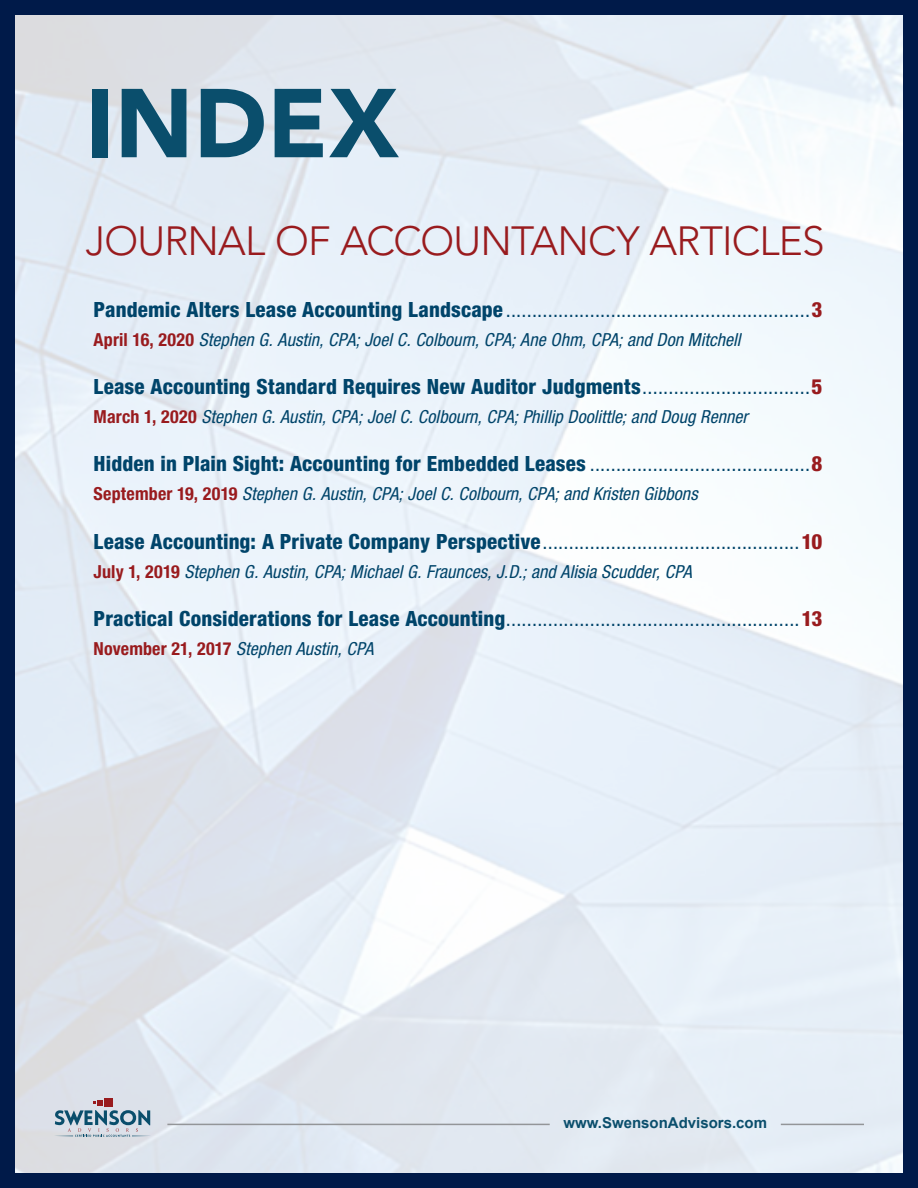
<style>
.page{position:relative;width:918px;height:1188px;background:#fff}
.page>*{position:absolute;margin:0;border:0;box-sizing:border-box;transform-origin:0 0}
.t1{font:900 96.6px "Avenir LT Std";letter-spacing:.005em;color:#0a4e6c}
.t2{font:300 40.5px "Avenir LT Std";letter-spacing:-.02em;color:#991b1e}
.t3{font:condensed 21px "Helvetica Neue LT Std";color:#00446a}
.t4{font:800 condensed 21px "Helvetica Neue LT Std";letter-spacing:.005em;color:#00446a}
.t5{font:italic condensed 18px "Helvetica Neue LT Std";letter-spacing:.005em;color:#00446a}
.t6{font:700 15px "Arial";color:#0a4e6c}
.s1{font-weight:800}
.s2{font-weight:800;color:#991b1e}
.s3{font-weight:700;font-style:normal;color:#991b1e}
.s4{font-weight:400}
.s5{color:#991b1e}
</style>
<div class="page">
<img style="left:16px;top:16px;width:886px;height:1156px">
<div style="left:104px;top:1099px;width:8px;height:8px;background:#991b1e"></div>
<svg style="left:54px;top:1100px;width:97px;height:37px;background:#abb8c5"></svg>
<hr style="left:167px;top:1124px;width:383px;height:1px;background:#939598">
<hr style="left:781px;top:1124px;width:83px;height:1px;background:#939598">
<div style="left:0;top:0;width:918px;height:1188px;border:15px solid #001a49"></div>
<h1 class="t1" style="left:86px;top:65px;width:315px">INDEX</h1>
<h2 class="t2" style="left:86px;top:218px;width:740px">JOURNAL OF ACCOUNTANCY ARTICLES</h2>
<p class="t3" style="left:94px;top:297px;width:730px"><span class="s1">Pandemic Alters Lease Accounting Landscape</span> ..........................................................<span class="s2">3</span></p>
<p class="t5" style="left:94px;top:329px;width:648px"><span class="s3">April 16, 2020</span> Stephen G. Austin, CPA; Joel C. Colbourn, CPA; Ane Ohm, CPA; and Don Mitchell</p>
<p class="t4" style="left:94px;top:374px;width:730px">Lease Accounting Standard Requires New Auditor Judgments<span class="s4">................................</span><span class="s5">5</span></p>
<p class="t5" style="left:94px;top:406px;width:656px"><span class="s3">March 1, 2020</span> Stephen G. Austin, CPA; Joel C. Colbourn, CPA; Phillip Doolittle; and Doug Renner</p>
<p class="t4" style="left:94px;top:451px;width:730px">Hidden in Plain Sight: Accounting for Embedded Leases <span class="s4">..........................................</span><span class="s5">8</span></p>
<p class="t5" style="left:94px;top:484px;width:606px"><span class="s3">September 19, 2019</span> Stephen G. Austin, CPA; Joel C. Colbourn, CPA; and Kristen Gibbons</p>
<p class="t3" style="left:94px;top:529px;width:730px"><span class="s1">Lease Accounting: A Private Company Perspective</span>.................................................<span class="s2">10</span></p>
<p class="t5" style="left:94px;top:561px;width:600px"><span class="s3">July 1, 2019</span> Stephen G. Austin, CPA; Michael G. Fraunces, J.D.; and Alisia Scudder, CPA</p>
<p class="t3" style="left:94px;top:606px;width:730px"><span class="s1">Practical Considerations for Lease Accounting</span>........................................................<span class="s2">13</span></p>
<p class="t5" style="left:94px;top:638px;width:282px"><span class="s3">November 21, 2017</span> Stephen Austin, CPA</p>
<p class="t6" style="left:563px;top:1112px;width:205px">www.SwensonAdvisors.com</p>
</div>
